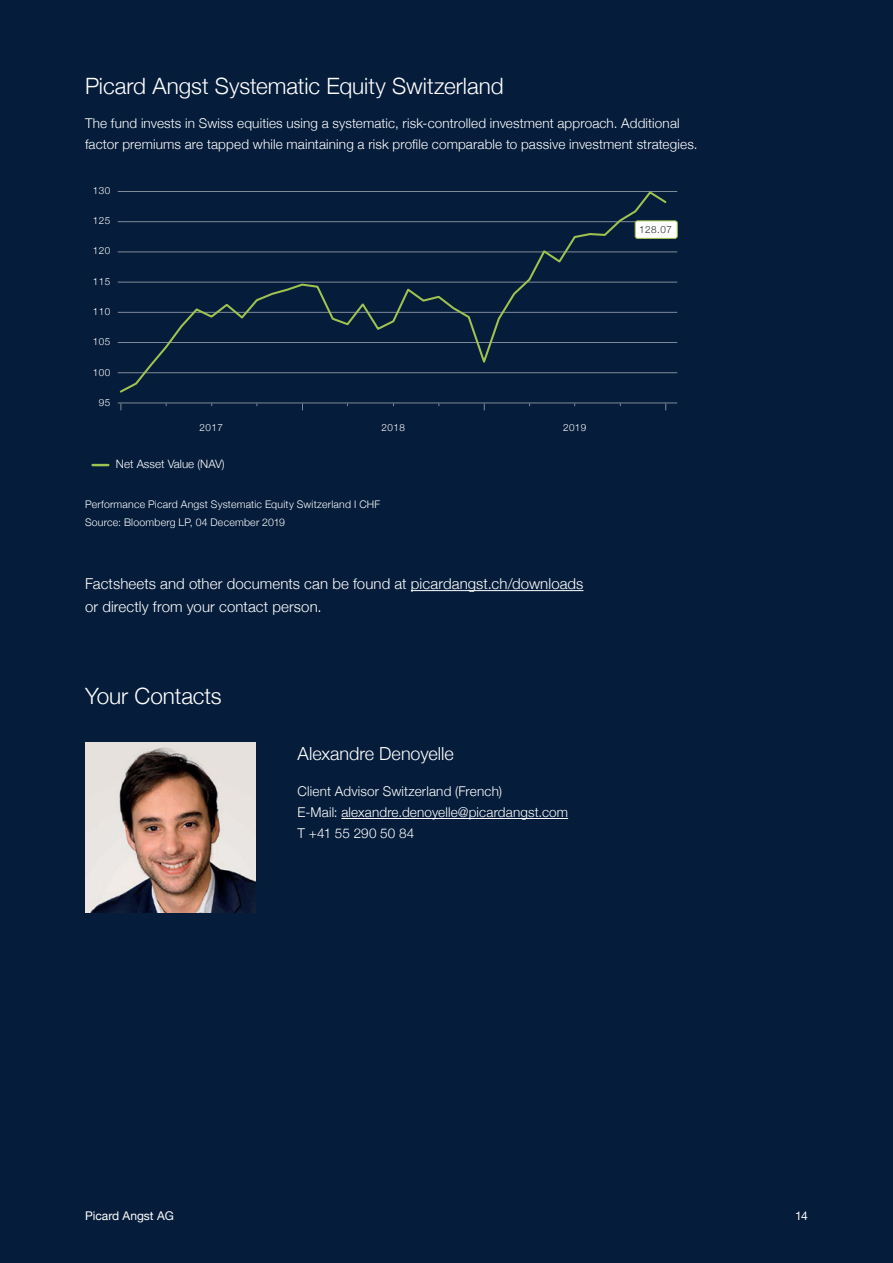
<style>
.page{position:relative;width:893px;height:1263px;background:#051c3a}
.page>*{position:absolute;margin:0;border:0;box-sizing:border-box;transform-origin:0 0}
.t1{font:300 22.5px "Helvetica Neue";color:#fff}
.t2{font:300 18px "Helvetica Neue";color:#fff}
.t3{font:300 15px/22.5px "Helvetica Neue";letter-spacing:.005em;color:#fff}
.t4{font:300 13.5px/21px "Helvetica Neue";letter-spacing:.01em;color:#fff}
.t5{font:12px "Helvetica Neue";color:#fff}
.t6{font:300 11.55px "Helvetica Neue";color:#fff}
.t7{font:300 10.5px/18px "Helvetica Neue";letter-spacing:.02em;color:#fff}
.t8{font:300 9.9px "Helvetica Neue";letter-spacing:.045em;color:#fff}
.t9{font:300 9.9px "Helvetica Neue";color:#252a2d}
</style>
<div class="page">
<hr style="left:411px;top:590px;width:172px;height:1px;background:#fff">
<svg style="left:93px;top:464px;width:15px;height:2px"></svg>
<hr style="left:118px;top:402px;width:559px;height:1px;background:#fff">
<hr style="left:118px;top:342px;width:559px;height:1px;background:#fff">
<hr style="left:118px;top:372px;width:559px;height:1px;background:#fff">
<hr style="left:118px;top:312px;width:559px;height:1px;background:#fff">
<hr style="left:118px;top:282px;width:559px;height:1px;background:#fff">
<hr style="left:118px;top:251px;width:559px;height:1px;background:#fff">
<hr style="left:118px;top:191px;width:559px;height:1px;background:#fff">
<svg style="left:118px;top:191px;width:550px;height:202px"></svg>
<div style="left:635px;top:221px;width:42px;height:17px;background:#fff;border-radius:2px"></div>
<div style="left:635px;top:220px;width:43px;height:19px;border:1px solid #9fc350;border-radius:2px"></div>
<img style="left:85px;top:742px;width:171px;height:170px">
<hr style="left:341px;top:818px;width:227px;height:1px;background:#fff">
<h1 class="t1" style="left:85px;top:68px;width:420px">Picard Angst Systematic Equity Switzerland</h1>
<p class="t4" style="left:85px;top:112px;width:614px">The fund invests in Swiss equities using a systematic, risk-controlled investment approach. Additional factor premiums are tapped while maintaining a risk profile comparable to passive investment strategies.</p>
<p class="t8" style="left:93px;top:182px;width:19px">130</p>
<p class="t8" style="left:93px;top:213px;width:19px">125</p>
<p class="t8" style="left:93px;top:243px;width:19px">120</p>
<p class="t8" style="left:93px;top:273px;width:19px">115</p>
<p class="t8" style="left:93px;top:304px;width:19px">110</p>
<p class="t8" style="left:93px;top:334px;width:19px">105</p>
<p class="t8" style="left:93px;top:364px;width:19px">100</p>
<p class="t8" style="left:99px;top:395px;width:13px">95</p>
<p class="t8" style="left:199px;top:419px;width:25px">2017</p>
<p class="t8" style="left:381px;top:419px;width:25px">2018</p>
<p class="t8" style="left:563px;top:419px;width:25px">2019</p>
<p class="t6" style="left:116px;top:455px;width:110px">Net Asset Value (NAV)</p>
<p class="t7" style="left:85px;top:495px;width:297px">Performance Picard Angst Systematic Equity Switzerland I CHF<br>Source: Bloomberg LP, 04 December 2019</p>
<p class="t3" style="left:85px;top:571px;width:500px">Factsheets and other documents can be found at picardangst.ch/downloads or directly from your contact person.</p>
<h1 class="t1" style="left:85px;top:678px;width:138px">Your Contacts</h1>
<h2 class="t2" style="left:298px;top:739px;width:158px">Alexandre Denoyelle</h2>
<p class="t4" style="left:298px;top:780px;width:272px">Client Advisor Switzerland (French)<br>E-Mail: alexandre.denoyelle@picardangst.com<br>T +41 55 290 50 84</p>
<p class="t9" style="left:639px;top:222px;width:34px">128.07</p>
<p class="t5" style="left:85px;top:1207px;width:90px">Picard Angst AG</p>
<p class="t5" style="left:795px;top:1207px;width:14px">14</p>
</div>
